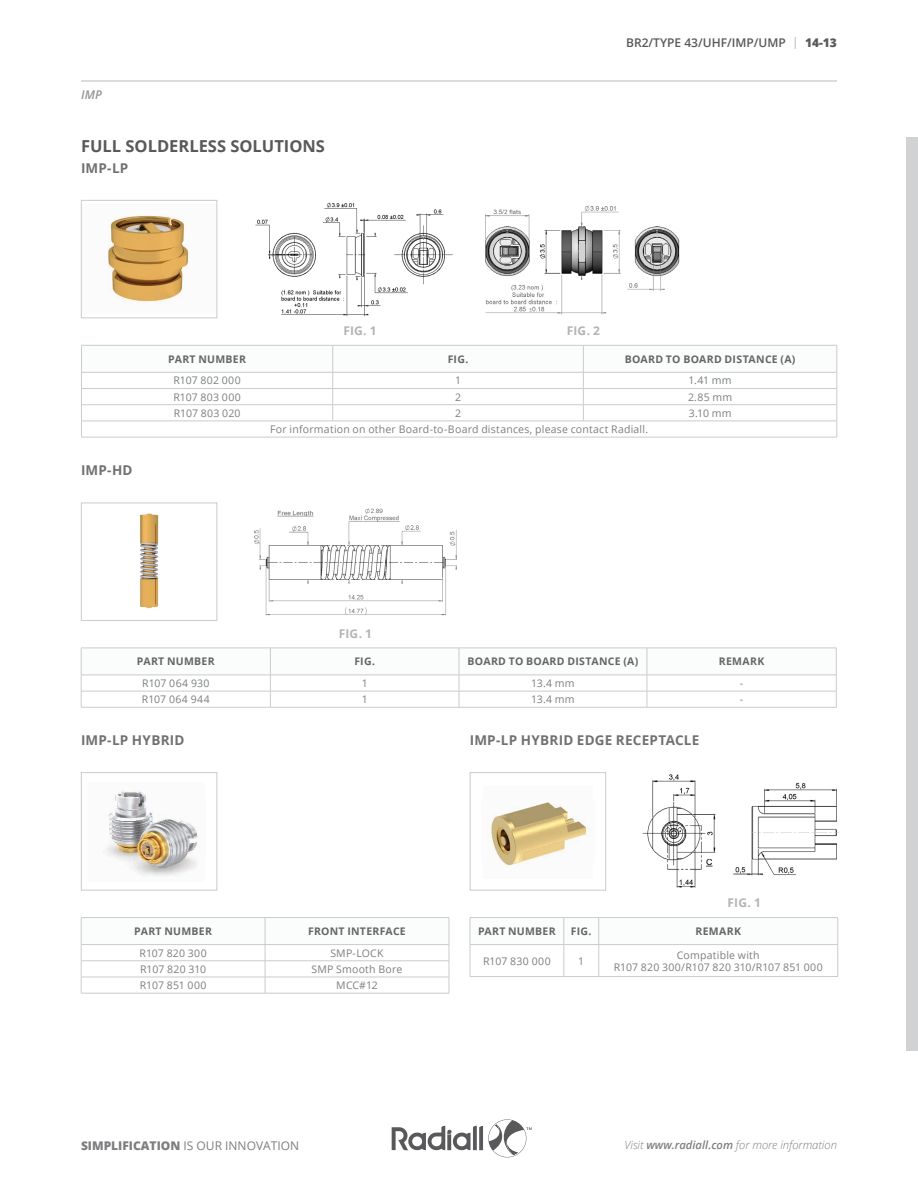
<style>
.page{position:relative;width:918px;height:1188px;background:#fff}
.page>*{position:absolute;margin:0;border:0;box-sizing:border-box;transform-origin:0 0}
.t1{font:700 16.5px "Open Sans";color:#59595b}
.t2{font:700 13.5px "Open Sans";letter-spacing:.01em;color:#707173}
.t3{font:12px "Open Sans";color:#7c7e80}
.t4{font:600 12px "Open Sans";color:#59595b}
.t5{font:700 12px "Open Sans";letter-spacing:.015em;color:#b2b4b5}
.t6{font:italic 600 12px "Open Sans";color:#929495}
.t7{font:italic 300 11.25px "Open Sans";color:#7c7e80}
.t8{font:10.5px/12px "Open Sans";letter-spacing:.02em;color:#7c7e80;text-align:center}
.t9{font:700 10.5px "Open Sans";letter-spacing:.025em;color:#646667}
.t10{font:10.5px "Open Sans";letter-spacing:.04em;color:#7c7e80}
.s1{font-family:"Minion Pro";font-weight:700;color:#bcbdbf}
.s2{font-weight:800}
.s3{font-weight:600}
</style>
<div class="page">
<div style="left:906px;top:137px;width:12px;height:913px;background:#d1d2d3"></div>
<svg style="left:392px;top:1119px;width:140px;height:38px"></svg>
<hr style="left:81px;top:80px;width:756px;height:2px;background:#d0d1d3">
<img style="left:108px;top:215px;width:82px;height:88px">
<div style="left:81px;top:200px;width:136px;height:118px;border:1px solid #cacbcc"></div>
<img style="left:140px;top:513px;width:19px;height:96px">
<div style="left:81px;top:503px;width:136px;height:118px;border:1px solid #cacbcc"></div>
<div style="left:81px;top:772px;width:136px;height:118px;border:1px solid #cacbcc"></div>
<div style="left:470px;top:772px;width:136px;height:118px;border:1px solid #cacbcc"></div>
<img style="left:103px;top:790px;width:95px;height:86px">
<img style="left:490px;top:802px;width:100px;height:64px">
<img style="left:255px;top:202px;width:198px;height:115px">
<img style="left:254px;top:508px;width:203px;height:108px">
<img style="left:642px;top:774px;width:197px;height:114px">
<img style="left:485px;top:205px;width:195px;height:110px">
<hr style="left:81px;top:437px;width:252px;height:1px;background:#cacbcc">
<hr style="left:333px;top:437px;width:250px;height:1px;background:#cacbcc">
<hr style="left:583px;top:437px;width:254px;height:1px;background:#cacbcc">
<svg style="left:81px;top:345px;width:757px;height:92px"></svg>
<hr style="left:81px;top:372px;width:252px;height:1px;background:#cacbcc">
<hr style="left:270px;top:707px;width:189px;height:1px;background:#cacbcc">
<hr style="left:459px;top:707px;width:188px;height:1px;background:#cacbcc">
<hr style="left:647px;top:707px;width:190px;height:1px;background:#cacbcc">
<svg style="left:81px;top:648px;width:756px;height:59px"></svg>
<hr style="left:81px;top:691px;width:189px;height:1px;background:#cacbcc">
<hr style="left:81px;top:707px;width:189px;height:1px;background:#cacbcc">
<hr style="left:265px;top:917px;width:184px;height:1px;background:#cacbcc">
<hr style="left:265px;top:993px;width:184px;height:1px;background:#cacbcc">
<hr style="left:81px;top:917px;width:184px;height:1px;background:#cacbcc">
<svg style="left:81px;top:918px;width:369px;height:75px"></svg>
<hr style="left:81px;top:961px;width:184px;height:1px;background:#cacbcc">
<hr style="left:81px;top:977px;width:184px;height:1px;background:#cacbcc">
<hr style="left:81px;top:993px;width:184px;height:1px;background:#cacbcc">
<hr style="left:599px;top:917px;width:239px;height:1px;background:#cacbcc">
<hr style="left:838px;top:945px;width:1px;height:31px;background:#cacbcc">
<hr style="left:599px;top:976px;width:239px;height:1px;background:#cacbcc">
<hr style="left:470px;top:917px;width:94px;height:1px;background:#cacbcc">
<hr style="left:564px;top:917px;width:35px;height:1px;background:#cacbcc">
<svg style="left:470px;top:918px;width:369px;height:27px"></svg>
<hr style="left:470px;top:945px;width:1px;height:31px;background:#cacbcc">
<hr style="left:470px;top:944px;width:94px;height:1px;background:#cacbcc">
<hr style="left:564px;top:944px;width:35px;height:1px;background:#cacbcc">
<hr style="left:564px;top:945px;width:1px;height:31px;background:#cacbcc">
<hr style="left:598px;top:945px;width:1px;height:31px;background:#cacbcc">
<hr style="left:470px;top:976px;width:94px;height:1px;background:#cacbcc">
<hr style="left:564px;top:976px;width:35px;height:1px;background:#cacbcc">
<p class="t6" style="left:81px;top:87px;width:23px">IMP</p>
<h1 class="t1" style="left:81px;top:134px;width:246px">FULL SOLDERLESS SOLUTIONS</h1>
<p class="t2" style="left:81px;top:158px;width:49px">IMP-LP</p>
<p class="t5" style="left:343px;top:322px;width:35px">FIG. 1</p>
<p class="t4" style="left:626px;top:34px;width:212px">BR2/TYPE 43/UHF/IMP/UMP <span class="s1">|</span> <span class="s2">14-13</span></p>
<p class="t5" style="left:567px;top:322px;width:35px">FIG. 2</p>
<p class="t2" style="left:81px;top:461px;width:53px">IMP-HD</p>
<p class="t9" style="left:168px;top:352px;width:79px">PART NUMBER</p>
<p class="t9" style="left:448px;top:352px;width:22px">FIG.</p>
<p class="t9" style="left:625px;top:352px;width:172px">BOARD TO BOARD DISTANCE (A)</p>
<p class="t8" style="left:173px;top:374px;width:69px">R107 802 000</p>
<p class="t8" style="left:455px;top:374px;width:8px">1</p>
<p class="t8" style="left:689px;top:374px;width:45px">1.41 mm</p>
<p class="t8" style="left:173px;top:391px;width:69px">R107 803 000</p>
<p class="t8" style="left:455px;top:391px;width:8px">2</p>
<p class="t8" style="left:688px;top:391px;width:46px">2.85 mm</p>
<p class="t8" style="left:174px;top:407px;width:68px">R107 803 020</p>
<p class="t8" style="left:455px;top:407px;width:8px">2</p>
<p class="t8" style="left:689px;top:407px;width:44px">3.10 mm</p>
<p class="t8" style="left:270px;top:423px;width:379px">For information on other Board-to-Board distances, please contact Radiall.</p>
<p class="t5" style="left:339px;top:625px;width:35px">FIG. 1</p>
<p class="t9" style="left:137px;top:654px;width:79px">PART NUMBER</p>
<p class="t9" style="left:354px;top:654px;width:22px">FIG.</p>
<p class="t9" style="left:468px;top:654px;width:172px">BOARD TO BOARD DISTANCE (A)</p>
<p class="t9" style="left:719px;top:654px;width:47px">REMARK</p>
<p class="t8" style="left:142px;top:677px;width:69px">R107 064 930</p>
<p class="t8" style="left:362px;top:677px;width:8px">1</p>
<p class="t8" style="left:531px;top:677px;width:45px">13.4 mm</p>
<p class="t8" style="left:740px;top:677px;width:5px">-</p>
<p class="t10" style="left:142px;top:692px;width:69px">R107 064 944</p>
<p class="t8" style="left:362px;top:693px;width:8px">1</p>
<p class="t8" style="left:531px;top:693px;width:45px">13.4 mm</p>
<p class="t8" style="left:740px;top:693px;width:5px">-</p>
<p class="t2" style="left:81px;top:730px;width:105px">IMP-LP HYBRID</p>
<p class="t2" style="left:470px;top:730px;width:231px">IMP-LP HYBRID EDGE RECEPTACLE</p>
<p class="t5" style="left:728px;top:894px;width:35px">FIG. 1</p>
<p class="t9" style="left:134px;top:924px;width:79px">PART NUMBER</p>
<p class="t9" style="left:308px;top:924px;width:99px">FRONT INTERFACE</p>
<p class="t8" style="left:140px;top:947px;width:69px">R107 820 300</p>
<p class="t8" style="left:330px;top:947px;width:55px">SMP-LOCK</p>
<p class="t8" style="left:140px;top:963px;width:68px">R107 820 310</p>
<p class="t8" style="left:312px;top:963px;width:92px">SMP Smooth Bore</p>
<p class="t8" style="left:140px;top:979px;width:68px">R107 851 000</p>
<p class="t8" style="left:336px;top:979px;width:43px">MCC#12</p>
<p class="t9" style="left:478px;top:924px;width:79px">PART NUMBER</p>
<p class="t9" style="left:571px;top:924px;width:22px">FIG.</p>
<p class="t9" style="left:695px;top:924px;width:47px">REMARK</p>
<p class="t8" style="left:483px;top:954px;width:69px">R107 830 000</p>
<p class="t8" style="left:578px;top:954px;width:8px">1</p>
<p class="t8" style="left:614px;top:948px;width:211px">Compatible with<br>R107 820 300/R107 820 310/R107 851 000</p>
<p class="t3" style="left:81px;top:1138px;width:220px"><span class="s2">SIMPLIFICATION</span> IS OUR INNOVATION</p>
<p class="t7" style="left:624px;top:1137px;width:214px">Visit <span class="s3">www.radiall.com</span> for more information</p>
</div>
